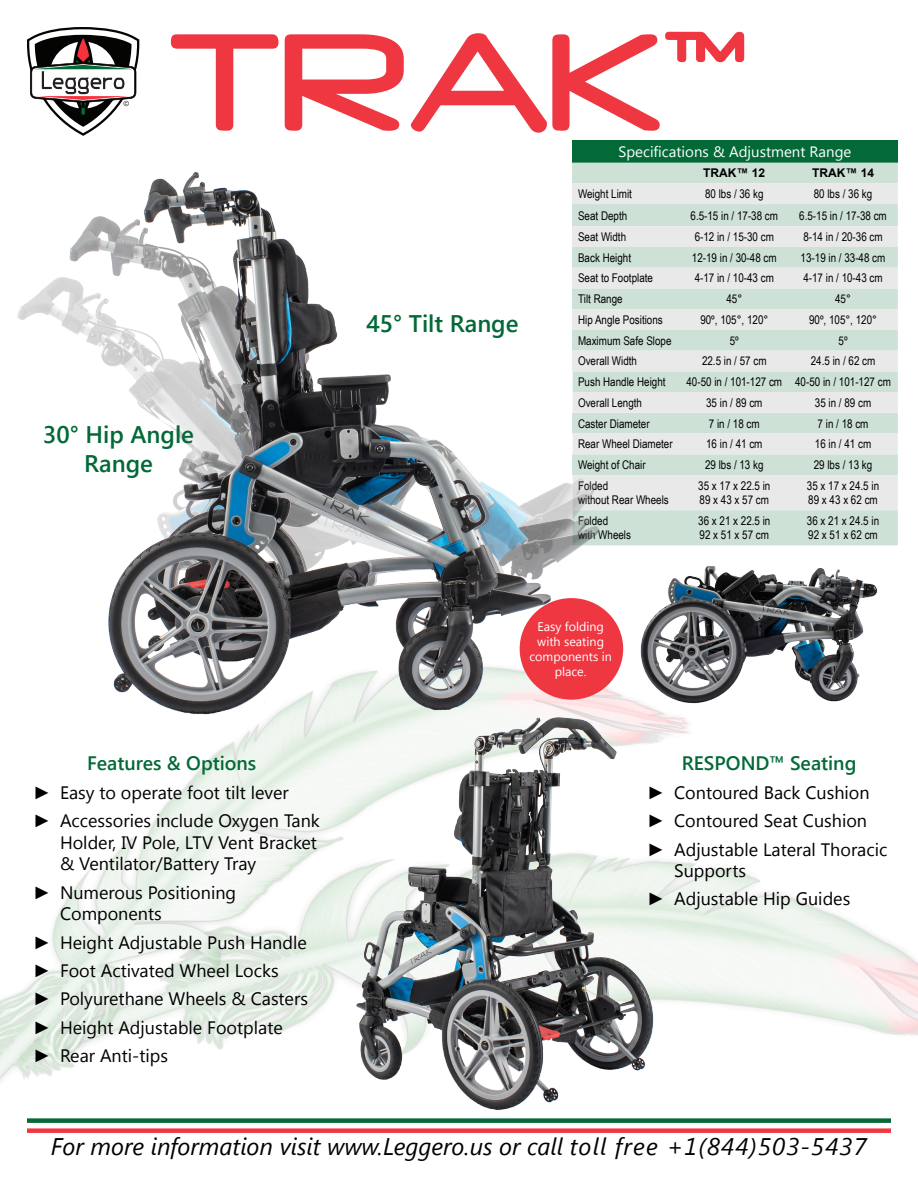
<style>
.page{position:relative;width:918px;height:1188px;background:#fff}
.page>*{position:absolute;margin:0;border:0;box-sizing:border-box;transform-origin:0 0}
.Neuropol_Title{font:162px "Neuropol";color:#ef3742}
.t1{font:italic 24px "Segoe UI";color:#000}
.Sub-titles{font:600 24px/28.8px "Segoe UI";color:#026937;text-align:center}
.Sub-titles-2{font:600 19.5px "Segoe UI";color:#026937}
.t2{font:18px/21.6px "Segoe UI";color:#000}
.table_header{font:15px "Segoe UI";color:#fff}
.Bubble_Text{font:12.45px/15px "Segoe UI";color:#fff;text-align:center}
.small_print{font:12px/14.4px "Arial Narrow";color:#000}
.small_print-2{font:700 12px "Arial";color:#000}
.s1{font-family:"Arial";font-weight:700}
</style>
<div class="page">
<img style="left:0;top:732px;width:918px;height:349px">
<svg style="left:27px;top:27px;width:112px;height:108px"></svg>
<div style="left:572px;top:140px;width:326px;height:23px;background:#026937"></div>
<div style="left:606px;top:163px;width:292px;height:382px;background:#cde1d7"></div>
<svg style="left:606px;top:183px;width:292px;height:327px;background:#dce5e1"></svg>
<div style="left:27px;top:1118px;width:864px;height:5px;background:#046937"></div>
<div style="left:27px;top:1128px;width:864px;height:5px;background:#ef3742"></div>
<img style="left:710px;top:566px;width:168px;height:136px">
<img style="left:594px;top:162px;width:12px;height:366px">
<img style="left:35px;top:162px;width:559px;height:570px">
<img style="left:276px;top:528px;width:434px;height:605px">
<p class="Neuropol_Title" style="left:170px;top:-4px;width:580px">TRAK<sup>™</sup></p>
<p class="Sub-titles" style="left:43px;top:420px;width:152px">30° Hip Angle<br>Range</p>
<p class="Sub-titles" style="left:366px;top:309px;width:154px">45° Tilt Range</p>
<p class="table_header" style="left:618px;top:141px;width:234px">Specifications &amp; Adjustment Range</p>
<p class="small_print-2" style="left:703px;top:165px;width:64px">TRAK™ 12</p>
<p class="small_print-2" style="left:812px;top:165px;width:64px">TRAK™ 14</p>
<p class="small_print" style="left:578px;top:186px;width:55px">Weight Limit</p>
<p class="small_print" style="left:705px;top:186px;width:60px">80 lbs / 36 kg</p>
<p class="small_print" style="left:814px;top:186px;width:60px">80 lbs / 36 kg</p>
<p class="small_print" style="left:578px;top:208px;width:51px">Seat Depth</p>
<p class="small_print" style="left:691px;top:208px;width:89px">6.5-15 in / 17-38 cm</p>
<p class="small_print" style="left:799px;top:208px;width:89px">6.5-15 in / 17-38 cm</p>
<p class="small_print" style="left:578px;top:229px;width:50px">Seat Width</p>
<p class="small_print" style="left:695px;top:229px;width:81px">6-12 in / 15-30 cm</p>
<p class="small_print" style="left:803px;top:229px;width:81px">8-14 in / 20-36 cm</p>
<p class="small_print" style="left:578px;top:250px;width:55px">Back Height</p>
<p class="small_print" style="left:692px;top:250px;width:86px">12-19 in / 30-48 cm</p>
<p class="small_print" style="left:801px;top:250px;width:86px">13-19 in / 33-48 cm</p>
<p class="small_print" style="left:578px;top:271px;width:76px">Seat to Footplate</p>
<p class="small_print" style="left:695px;top:271px;width:81px">4-17 in / 10-43 cm</p>
<p class="small_print" style="left:803px;top:271px;width:81px">4-17 in / 10-43 cm</p>
<p class="small_print" style="left:578px;top:291px;width:46px">Tilt Range</p>
<p class="small_print" style="left:726px;top:291px;width:17px">45°</p>
<p class="small_print" style="left:835px;top:291px;width:17px">45°</p>
<p class="small_print" style="left:578px;top:312px;width:86px">Hip Angle Positions</p>
<p class="small_print" style="left:700px;top:312px;width:69px">90º, 105°, 120°</p>
<p class="small_print" style="left:809px;top:312px;width:69px">90º, 105°, 120°</p>
<p class="small_print" style="left:578px;top:333px;width:95px">Maximum Safe Slope</p>
<p class="small_print" style="left:730px;top:333px;width:11px">5º</p>
<p class="small_print" style="left:839px;top:333px;width:11px">5º</p>
<p class="small_print" style="left:578px;top:354px;width:61px">Overall Width</p>
<p class="small_print" style="left:702px;top:354px;width:66px">22.5 in / 57 cm</p>
<p class="small_print" style="left:811px;top:354px;width:66px">24.5 in / 62 cm</p>
<p class="small_print" style="left:578px;top:374px;width:89px">Push Handle Height</p>
<p class="small_print" style="left:686px;top:374px;width:97px">40-50 in / 101-127 cm</p>
<p class="small_print" style="left:795px;top:374px;width:97px">40-50 in / 101-127 cm</p>
<p class="small_print" style="left:578px;top:395px;width:65px">Overall Length</p>
<p class="small_print" style="left:706px;top:395px;width:58px">35 in / 89 cm</p>
<p class="small_print" style="left:815px;top:395px;width:58px">35 in / 89 cm</p>
<p class="small_print" style="left:578px;top:416px;width:73px">Caster Diameter</p>
<p class="small_print" style="left:709px;top:416px;width:52px">7 in / 18 cm</p>
<p class="small_print" style="left:818px;top:416px;width:52px">7 in / 18 cm</p>
<p class="small_print" style="left:578px;top:436px;width:96px">Rear Wheel Diameter</p>
<p class="small_print" style="left:706px;top:436px;width:58px">16 in / 41 cm</p>
<p class="small_print" style="left:815px;top:436px;width:58px">16 in / 41 cm</p>
<p class="small_print" style="left:578px;top:457px;width:69px">Weight of Chair</p>
<p class="small_print" style="left:705px;top:457px;width:60px">29 lbs / 13 kg</p>
<p class="small_print" style="left:814px;top:457px;width:60px">29 lbs / 13 kg</p>
<p class="small_print" style="left:578px;top:478px;width:92px">Folded<br>without Rear Wheels</p>
<p class="small_print" style="left:698px;top:478px;width:74px">35 x 17 x 22.5 in<br>89 x 43 x 57 cm</p>
<p class="small_print" style="left:807px;top:478px;width:74px">35 x 17 x 24.5 in<br>89 x 43 x 62 cm</p>
<p class="small_print" style="left:578px;top:513px;width:55px">Folded<br>with Wheels</p>
<p class="small_print" style="left:698px;top:513px;width:74px">36 x 21 x 22.5 in<br>92 x 51 x 57 cm</p>
<p class="small_print" style="left:807px;top:513px;width:74px">36 x 21 x 24.5 in<br>92 x 51 x 62 cm</p>
<p class="Bubble_Text" style="left:529px;top:618px;width:84px">Easy folding with seating components in place.</p>
<p class="Sub-titles-2" style="left:87px;top:747px;width:171px">Features &amp; Options</p>
<p class="Sub-titles-2" style="left:682px;top:747px;width:176px">RESPOND™ Seating</p>
<p class="t2" style="left:33px;top:781px;width:257px"><span class="s1">►</span> Easy to operate foot tilt lever</p>
<p class="t2" style="left:60px;top:809px;width:261px;text-indent:-27px"><span class="s1">►</span> Accessories include Oxygen Tank<br>Holder, IV Pole, LTV Vent Bracket &amp; Ventilator/Battery Tray</p>
<p class="t2" style="left:60px;top:881px;width:178px;text-indent:-27px"><span class="s1">►</span> Numerous Positioning<br>Components</p>
<p class="t2" style="left:33px;top:931px;width:275px"><span class="s1">►</span> Height Adjustable Push Handle</p>
<p class="t2" style="left:33px;top:959px;width:247px"><span class="s1">►</span> Foot Activated Wheel Locks</p>
<p class="t2" style="left:33px;top:987px;width:277px"><span class="s1">►</span> Polyurethane Wheels &amp; Casters</p>
<p class="t2" style="left:33px;top:1016px;width:251px"><span class="s1">►</span> Height Adjustable Footplate</p>
<p class="t2" style="left:33px;top:1044px;width:137px"><span class="s1">►</span> Rear Anti-tips</p>
<p class="t2" style="left:647px;top:781px;width:224px"><span class="s1">►</span> Contoured Back Cushion</p>
<p class="t2" style="left:647px;top:809px;width:221px"><span class="s1">►</span> Contoured Seat Cushion</p>
<p class="t2" style="left:674px;top:838px;width:215px;text-indent:-27px"><span class="s1">►</span> Adjustable Lateral Thoracic<br>Supports</p>
<p class="t2" style="left:647px;top:888px;width:205px"><span class="s1">►</span> Adjustable Hip Guides</p>
<p class="t1" style="left:51px;top:1129px;width:817px">For more information visit www.Leggero.us or call toll free +1(844)503-5437</p>
</div>
